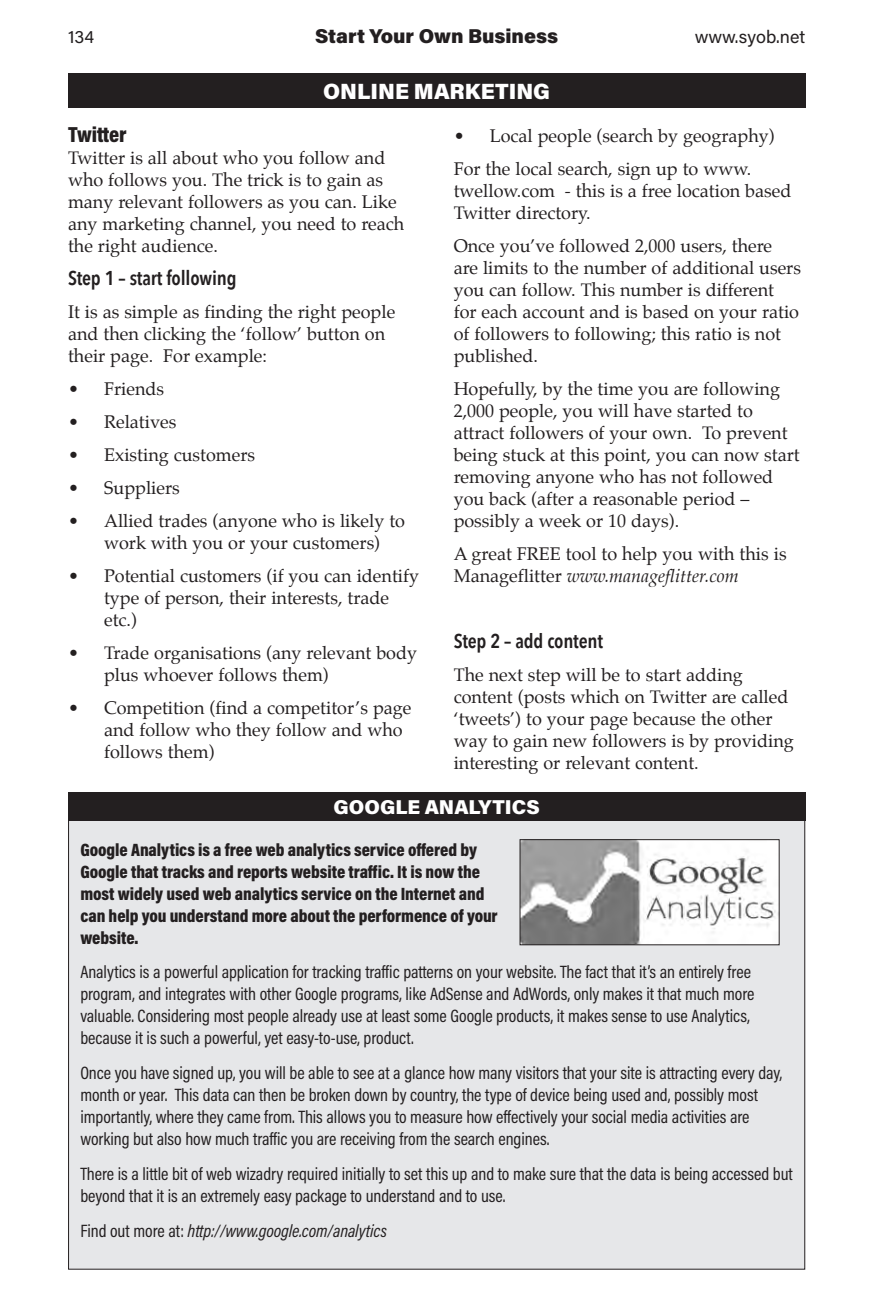
<style>
.page{position:relative;width:879px;height:1304px;background:#fff}
.page>*{position:absolute;margin:0;border:0;box-sizing:border-box;transform-origin:0 0}
._1-header1WOB{font:900 22px "Acumin Pro";color:#fff}
._7-header4Sub{font:900 22px "Acumin Pro Cond";letter-spacing:-.01em;color:#231f20}
._7b-subsubhead{font:600 20px "Avenir Next Condensed";letter-spacing:-.01em;color:#231f20}
.t1{font:900 20px "Acumin Pro";color:#231f20}
._1-header1WOB-2{font:900 20px "Acumin Pro";color:#fff}
._9-text9{font:18px/22px "Palatino";color:#231f20}
._13-textBox13{font:18px/22px "Acumin Pro Cond";letter-spacing:-.005em;color:#231f20}
._13-textBox13-2{font:900 18px/22px "Acumin Pro Cond";letter-spacing:-.005em;color:#231f20}
._8-textUnderSub8{font:18px/22px "Palatino";color:#231f20}
._13-textBox13-3{font:italic 18px "Acumin Pro Cond";letter-spacing:-.005em;color:#231f20}
.t2{font:18px "Acumin Pro";color:#231f20}
.s1{font-style:italic}
.s2{font-style:normal}
</style>
<div class="page">
<div style="left:68px;top:74px;width:737px;height:34px;background:#231f20"></div>
<div style="left:69px;top:820px;width:736px;height:449px;background:#e6e7e9"></div>
<div style="left:68px;top:792px;width:737px;height:28px;background:#231f20"></div>
<img style="left:521px;top:841px;width:256px;height:102px">
<div style="left:519px;top:839px;width:260px;height:106px;border:1px solid #231f20"></div>
<p class="t2" style="left:68px;top:24px;width:28px">134</p>
<p class="t1" style="left:315px;top:22px;width:245px">Start Your Own Business</p>
<p class="t2" style="left:695px;top:24px;width:112px">www.syob.net</p>
<p class="_1-header1WOB" style="left:323px;top:76px;width:228px">ONLINE MARKETING</p>
<p class="_7-header4Sub" style="left:68px;top:120px;width:60px">Twitter</p>
<p class="_8-textUnderSub8" style="left:68px;top:147px;width:338px">Twitter is all about who you follow and who follows you. The trick is to gain as many relevant followers as you can. Like any marketing channel, you need to reach the right audience.</p>
<p class="_7b-subsubhead" style="left:68px;top:260px;width:170px">Step 1 – start following</p>
<p class="_9-text9" style="left:68px;top:301px;width:329px">It is as simple as finding the right people and then clicking the ‘follow’ button on their page. For example:</p>
<p class="_9-text9" style="left:68px;top:378px;width:98px">• Friends</p>
<p class="_9-text9" style="left:68px;top:411px;width:110px">• Relatives</p>
<p class="_9-text9" style="left:68px;top:444px;width:189px">• Existing customers</p>
<p class="_9-text9" style="left:68px;top:477px;width:113px">• Suppliers</p>
<p class="_9-text9" style="left:104px;top:510px;width:302px;text-indent:-36px">• Allied trades (anyone who is likely to work with you or your customers)</p>
<p class="_9-text9" style="left:104px;top:565px;width:317px;text-indent:-36px">• Potential customers (if you can identify type of person, their interests, trade etc.)</p>
<p class="_9-text9" style="left:104px;top:642px;width:315px;text-indent:-36px">• Trade organisations (any relevant body plus whoever follows them)</p>
<p class="_9-text9" style="left:104px;top:697px;width:309px;text-indent:-36px">• Competition (find a competitor’s page and follow who they follow and who follows them)</p>
<p class="_9-text9" style="left:454px;top:125px;width:323px">• Local people (search by geography)</p>
<p class="_9-text9" style="left:454px;top:158px;width:339px">For the local search, sign up to www. twellow.com - this is a free location based<br>Twitter directory.</p>
<p class="_9-text9" style="left:454px;top:235px;width:349px">Once you’ve followed 2,000 users, there are limits to the number of additional users you can follow. This number is different for each account and is based on your ratio of followers to following; this ratio is not published.</p>
<p class="_9-text9" style="left:454px;top:377px;width:348px">Hopefully, by the time you are following 2,000 people, you will have started to attract followers of your own. To prevent being stuck at this point, you can now start removing anyone who has not followed you back (after a reasonable period – possibly a week or 10 days).</p>
<p class="_9-text9" style="left:454px;top:542px;width:334px">A great FREE tool to help you with this is<br>Manageflitter <span class="s1">www.manageflitter.com</span></p>
<p class="_7b-subsubhead" style="left:454px;top:623px;width:151px">Step 2 – add content</p>
<p class="_9-text9" style="left:454px;top:664px;width:342px">The next step will be to start adding content (posts which on Twitter are called ‘tweets’) to your page because the other way to gain new followers is by providing interesting or relevant content.</p>
<p class="_1-header1WOB-2" style="left:333px;top:793px;width:208px">GOOGLE ANALYTICS</p>
<p class="_13-textBox13-2" style="left:80px;top:838px;width:419px">Google Analytics is a free web analytics service offered by Google that tracks and reports website traffic. It is now the most widely used web analytics service on the Internet and can help you understand more about the performence of your website.</p>
<p class="_13-textBox13" style="left:80px;top:961px;width:675px">Analytics is a powerful application for tracking traffic patterns on your website. The fact that it’s an entirely free program, and integrates with other Google programs, like AdSense and AdWords, only makes it that much more valuable. Considering most people already use at least some Google products, it makes sense to use Analytics, because it is such a powerful, yet easy-to-use, product.</p>
<p class="_13-textBox13" style="left:80px;top:1062px;width:703px">Once you have signed up, you will be able to see at a glance how many visitors that your site is attracting every day, month or year. This data can then be broken down by country, the type of device being used and, possibly most importantly, where they came from. This allows you to measure how effectively your social media activities are working but also how much traffic you are receiving from the search engines.</p>
<p class="_13-textBox13" style="left:80px;top:1162px;width:714px">There is a little bit of web wizadry required initially to set this up and to make sure that the data is being accessed but beyond that it is an extremely easy package to understand and to use.</p>
<p class="_13-textBox13-3" style="left:80px;top:1219px;width:308px"><span class="s2">Find out more at:</span> http://www.google.com/analytics</p>
</div>
